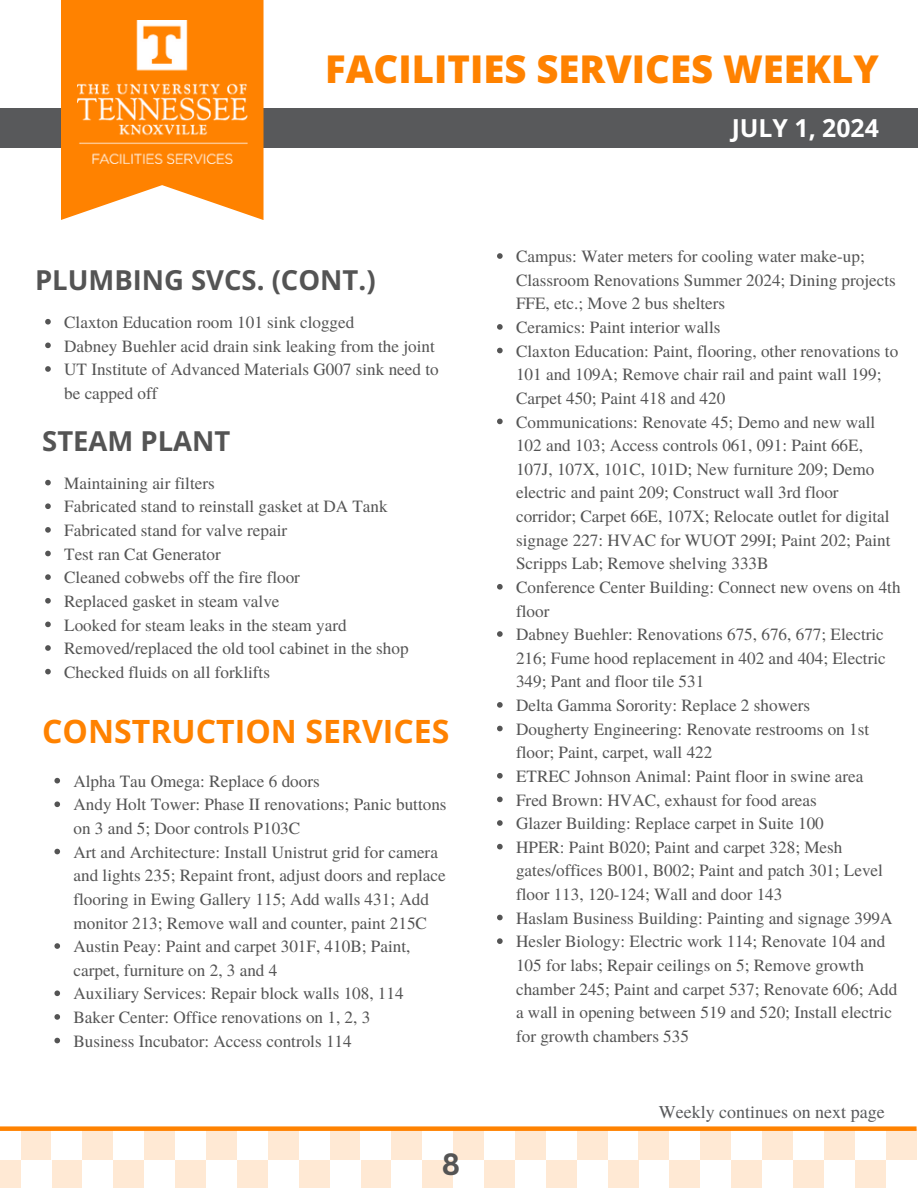
<style>
.page{position:relative;width:918px;height:1188px;background:#fff}
.page>*{position:absolute;margin:0;border:0;box-sizing:border-box;transform-origin:0 0}
.t1{font:800 38.25px "Open Sans";color:#ff8200}
.t2{font:700 32.1px "Open Sans";color:#ff8200}
.t3{font:700 30px "Canva Sans";color:#545454}
.t4{font:700 27.45px "Open Sans";color:#545454}
.t5{font:700 24.75px "Open Sans";color:#fff}
.t6{font:18px "Te X Gyre Termes";color:#58595b}
.t7{font:17.1px/23.7px "Te X Gyre Termes";color:#545454}
</style>
<div class="page">
<div style="left:0;top:108px;width:918px;height:40px;background:#58595b"></div>
<svg style="left:61px;top:0;width:203px;height:220px;fill:#ff8200"></svg>
<img style="left:77px;top:20px;width:170px;height:143px">
<div style="left:700px;top:1129px;width:31px;height:31px;background:#ffe9d4"></div>
<div style="left:762px;top:1129px;width:31px;height:31px;background:#ffe9d4"></div>
<div style="left:824px;top:1129px;width:31px;height:31px;background:#ffe9d4"></div>
<div style="left:886px;top:1129px;width:31px;height:31px;background:#ffe9d4"></div>
<div style="left:855px;top:1160px;width:31px;height:28px;background:#ffe9d4"></div>
<div style="left:793px;top:1160px;width:31px;height:28px;background:#ffe9d4"></div>
<div style="left:731px;top:1160px;width:31px;height:28px;background:#ffe9d4"></div>
<div style="left:669px;top:1160px;width:31px;height:28px;background:#ffe9d4"></div>
<div style="left:453px;top:1129px;width:31px;height:31px;background:#ffe9d4"></div>
<div style="left:515px;top:1129px;width:31px;height:31px;background:#ffe9d4"></div>
<div style="left:577px;top:1129px;width:31px;height:31px;background:#ffe9d4"></div>
<div style="left:639px;top:1129px;width:30px;height:31px;background:#ffe9d4"></div>
<div style="left:608px;top:1160px;width:31px;height:28px;background:#ffe9d4"></div>
<div style="left:546px;top:1160px;width:31px;height:28px;background:#ffe9d4"></div>
<div style="left:484px;top:1160px;width:31px;height:28px;background:#ffe9d4"></div>
<div style="left:422px;top:1160px;width:31px;height:28px;background:#ffe9d4"></div>
<div style="left:206px;top:1129px;width:31px;height:31px;background:#ffe9d4"></div>
<div style="left:268px;top:1129px;width:31px;height:31px;background:#ffe9d4"></div>
<div style="left:330px;top:1129px;width:30px;height:31px;background:#ffe9d4"></div>
<div style="left:391px;top:1129px;width:31px;height:31px;background:#ffe9d4"></div>
<div style="left:360px;top:1160px;width:31px;height:28px;background:#ffe9d4"></div>
<div style="left:299px;top:1160px;width:31px;height:28px;background:#ffe9d4"></div>
<div style="left:237px;top:1160px;width:31px;height:28px;background:#ffe9d4"></div>
<div style="left:175px;top:1160px;width:31px;height:28px;background:#ffe9d4"></div>
<div style="left:21px;top:1129px;width:31px;height:31px;background:#ffe9d4"></div>
<div style="left:82px;top:1129px;width:31px;height:31px;background:#ffe9d4"></div>
<div style="left:144px;top:1129px;width:31px;height:31px;background:#ffe9d4"></div>
<div style="left:113px;top:1160px;width:31px;height:28px;background:#ffe9d4"></div>
<div style="left:52px;top:1160px;width:30px;height:28px;background:#ffe9d4"></div>
<div style="left:0;top:1160px;width:21px;height:28px;background:#ffe9d4"></div>
<div style="left:0;top:1126px;width:917px;height:5px;background:#ff8200"></div>
<svg style="left:45px;top:319px;width:6px;height:6px"></svg>
<svg style="left:45px;top:343px;width:6px;height:5px"></svg>
<svg style="left:45px;top:366px;width:6px;height:6px"></svg>
<svg style="left:45px;top:480px;width:6px;height:5px"></svg>
<svg style="left:45px;top:503px;width:6px;height:6px"></svg>
<svg style="left:45px;top:527px;width:6px;height:6px"></svg>
<svg style="left:45px;top:551px;width:6px;height:5px"></svg>
<svg style="left:45px;top:574px;width:6px;height:6px"></svg>
<svg style="left:45px;top:598px;width:6px;height:6px"></svg>
<svg style="left:45px;top:622px;width:6px;height:5px"></svg>
<svg style="left:45px;top:645px;width:6px;height:6px"></svg>
<svg style="left:45px;top:669px;width:6px;height:5px"></svg>
<svg style="left:54px;top:778px;width:6px;height:5px"></svg>
<svg style="left:54px;top:801px;width:6px;height:6px"></svg>
<svg style="left:54px;top:849px;width:6px;height:5px"></svg>
<svg style="left:54px;top:943px;width:6px;height:6px"></svg>
<svg style="left:54px;top:990px;width:6px;height:6px"></svg>
<svg style="left:54px;top:1014px;width:6px;height:6px"></svg>
<svg style="left:54px;top:1038px;width:6px;height:5px"></svg>
<svg style="left:497px;top:253px;width:6px;height:6px"></svg>
<svg style="left:497px;top:324px;width:6px;height:6px"></svg>
<svg style="left:497px;top:348px;width:6px;height:5px"></svg>
<svg style="left:497px;top:419px;width:6px;height:5px"></svg>
<svg style="left:497px;top:584px;width:6px;height:6px"></svg>
<svg style="left:497px;top:631px;width:6px;height:6px"></svg>
<svg style="left:497px;top:702px;width:6px;height:6px"></svg>
<svg style="left:497px;top:726px;width:6px;height:5px"></svg>
<svg style="left:497px;top:773px;width:6px;height:6px"></svg>
<svg style="left:497px;top:797px;width:6px;height:5px"></svg>
<svg style="left:497px;top:820px;width:6px;height:6px"></svg>
<svg style="left:497px;top:844px;width:6px;height:5px"></svg>
<svg style="left:497px;top:915px;width:6px;height:5px"></svg>
<svg style="left:497px;top:938px;width:6px;height:6px"></svg>
<h1 class="t1" style="left:325px;top:42px;width:555px">FACILITIES SERVICES WEEKLY</h1>
<h3 class="t5" style="left:732px;top:111px;width:149px">JULY 1, 2024</h3>
<p class="t4" style="left:35px;top:260px;width:342px">PLUMBING SVCS. (CONT.)</p>
<p class="t7" style="left:64px;top:309px;width:292px">Claxton Education room 101 sink clogged</p>
<p class="t7" style="left:64px;top:333px;width:372px">Dabney Buehler acid drain sink leaking from the joint</p>
<h3 class="t7" style="left:64px;top:357px;width:376px">UT Institute of Advanced Materials G007 sink need to be capped off</h3>
<h2 class="t4" style="left:42px;top:421px;width:190px">STEAM PLANT</h2>
<p class="t7" style="left:64px;top:470px;width:152px">Maintaining air filters</p>
<p class="t7" style="left:64px;top:494px;width:325px">Fabricated stand to reinstall gasket at DA Tank</p>
<p class="t7" style="left:64px;top:518px;width:224px">Fabricated stand for valve repair</p>
<p class="t7" style="left:64px;top:541px;width:158px">Test ran Cat Generator</p>
<p class="t7" style="left:64px;top:565px;width:237px">Cleaned cobwebs off the fire floor</p>
<p class="t7" style="left:64px;top:588px;width:217px">Replaced gasket in steam valve</p>
<p class="t7" style="left:64px;top:612px;width:284px">Looked for steam leaks in the steam yard</p>
<p class="t7" style="left:64px;top:636px;width:346px">Removed/replaced the old tool cabinet in the shop</p>
<p class="t7" style="left:64px;top:659px;width:207px">Checked fluids on all forklifts</p>
<p class="t2" style="left:42px;top:709px;width:409px">CONSTRUCTION SERVICES</p>
<p class="t7" style="left:74px;top:768px;width:248px">Alpha Tau Omega: Replace 6 doors</p>
<p class="t7" style="left:74px;top:792px;width:375px">Andy Holt Tower: Phase II renovations; Panic buttons on 3 and 5; Door controls P103C</p>
<p class="t7" style="left:74px;top:839px;width:374px">Art and Architecture: Install Unistrut grid for camera and lights 235; Repaint front, adjust doors and replace flooring in Ewing Gallery 115; Add walls 431; Add monitor 213; Remove wall and counter, paint 215C</p>
<p class="t7" style="left:74px;top:934px;width:338px">Austin Peay: Paint and carpet 301F, 410B; Paint, carpet, furniture on 2, 3 and 4</p>
<p class="t7" style="left:74px;top:981px;width:332px">Auxiliary Services: Repair block walls 108, 114</p>
<p class="t7" style="left:74px;top:1005px;width:298px">Baker Center: Office renovations on 1, 2, 3</p>
<p class="t7" style="left:74px;top:1028px;width:280px">Business Incubator: Access controls 114</p>
<h3 class="t3" style="left:442px;top:1143px;width:20px">8</h3>
<p class="t7" style="left:516px;top:244px;width:381px">Campus: Water meters for cooling water make-up;<br>Classroom Renovations Summer 2024; Dining projects<br>FFE, etc.; Move 2 bus shelters</p>
<p class="t7" style="left:516px;top:315px;width:206px">Ceramics: Paint interior walls</p>
<p class="t7" style="left:516px;top:338px;width:384px">Claxton Education: Paint, flooring, other renovations to<br>101 and 109A; Remove chair rail and paint wall 199;<br>Carpet 450; Paint 418 and 420</p>
<p class="t7" style="left:516px;top:409px;width:376px">Communications: Renovate 45; Demo and new wall 102 and 103; Access controls 061, 091: Paint 66E, 107J, 107X, 101C, 101D; New furniture 209; Demo electric and paint 209; Construct wall 3rd floor corridor; Carpet 66E, 107X; Relocate outlet for digital signage 227: HVAC for WUOT 299I; Paint 202; Paint Scripps Lab; Remove shelving 333B</p>
<p class="t7" style="left:516px;top:574px;width:386px">Conference Center Building: Connect new ovens on 4th floor</p>
<p class="t7" style="left:516px;top:622px;width:371px;text-align:justify">Dabney Buehler: Renovations 675, 676, 677; Electric 216; Fume hood replacement in 402 and 404; Electric 349; Pant and floor tile 531</p>
<p class="t7" style="left:516px;top:693px;width:295px">Delta Gamma Sorority: Replace 2 showers</p>
<p class="t7" style="left:516px;top:716px;width:355px">Dougherty Engineering: Renovate restrooms on 1st floor; Paint, carpet, wall 422</p>
<p class="t7" style="left:516px;top:763px;width:349px">ETREC Johnson Animal: Paint floor in swine area</p>
<p class="t7" style="left:516px;top:787px;width:302px">Fred Brown: HVAC, exhaust for food areas</p>
<p class="t7" style="left:516px;top:811px;width:309px">Glazer Building: Replace carpet in Suite 100</p>
<p class="t7" style="left:516px;top:834px;width:368px">HPER: Paint B020; Paint and carpet 328; Mesh gates/offices B001, B002; Paint and patch 301; Level floor 113, 120-124; Wall and door 143</p>
<p class="t7" style="left:516px;top:905px;width:378px">Haslam Business Building: Painting and signage 399A</p>
<p class="t7" style="left:516px;top:929px;width:383px">Hesler Biology: Electric work 114; Renovate 104 and 105 for labs; Repair ceilings on 5; Remove growth chamber 245; Paint and carpet 537; Renovate 606; Add a wall in opening between 519 and 520; Install electric for growth chambers 535</p>
<p class="t6" style="left:659px;top:1099px;width:227px">Weekly continues on next page</p>
</div>
